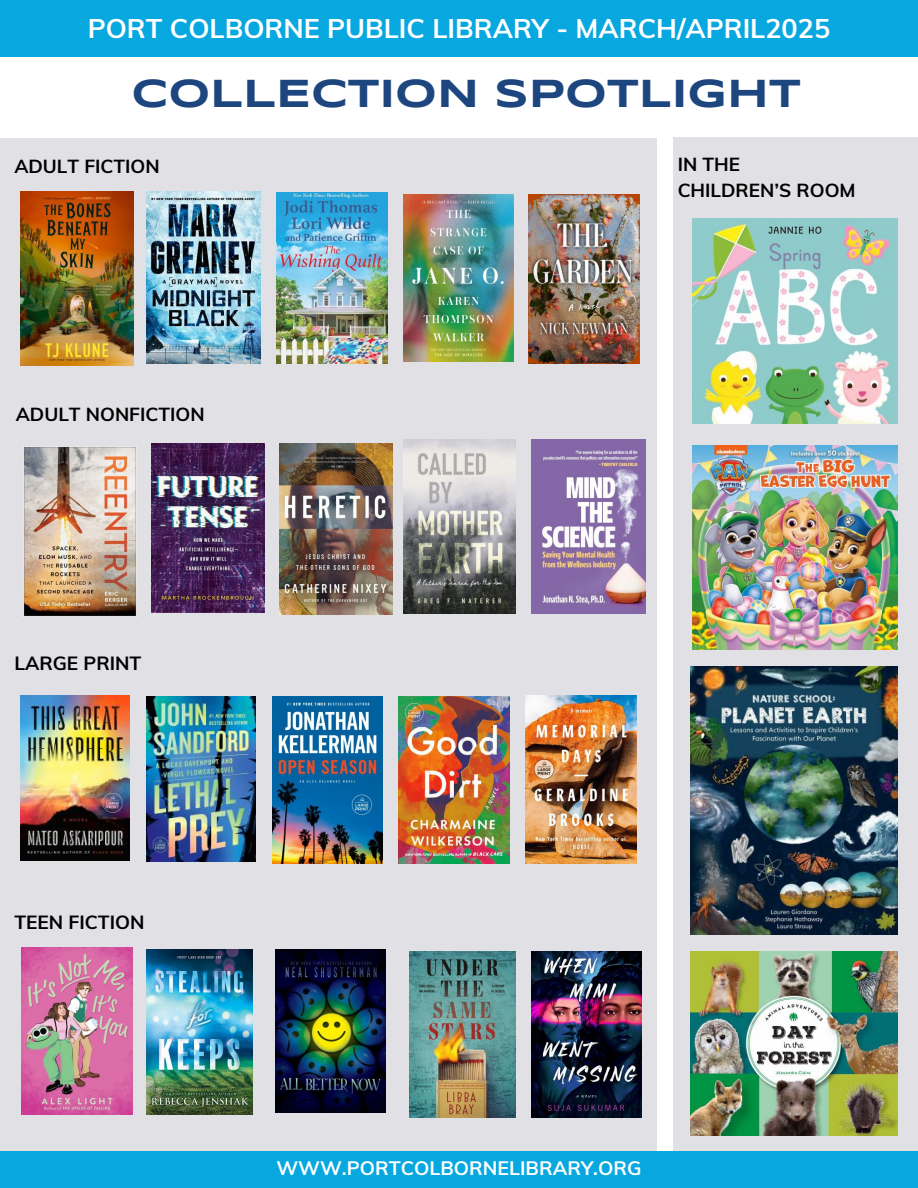
<style>
.page{position:relative;width:918px;height:1188px;background:#fff}
.page>*{position:absolute;margin:0;border:0;box-sizing:border-box;transform-origin:0 0}
.t1{font:700 40.5px "Syncopate";color:#1d467f}
.t2{font:700 27px "Muli";color:#fff}
.t3{font:700 19.5px "Muli";color:#fff}
.t4{font:700 19.2px "Muli";color:#000}
.t5{font:700 19.05px "Muli";color:#000}
.t6{font:700 18.9px "Muli";color:#000}
</style>
<div class="page">
<div style="left:0;top:138px;width:657px;height:1049px;background:#e1e1e5"></div>
<div style="left:673px;top:138px;width:245px;height:1050px;background:#e1e1e5"></div>
<div style="left:0;top:0;width:918px;height:56px;background:#07a7e0"></div>
<div style="left:0;top:1151px;width:918px;height:37px;background:#07a7e0"></div>
<img style="left:693px;top:218px;width:205px;height:205px">
<img style="left:693px;top:445px;width:205px;height:205px">
<img style="left:691px;top:667px;width:207px;height:267px">
<img style="left:691px;top:952px;width:207px;height:183px">
<img style="left:22px;top:948px;width:110px;height:166px">
<img style="left:21px;top:191px;width:112px;height:175px">
<img style="left:146px;top:191px;width:114px;height:172px">
<img style="left:276px;top:193px;width:112px;height:171px">
<img style="left:528px;top:195px;width:112px;height:169px">
<img style="left:404px;top:195px;width:110px;height:166px">
<img style="left:23px;top:446px;width:114px;height:170px">
<img style="left:152px;top:443px;width:112px;height:170px">
<img style="left:21px;top:696px;width:109px;height:165px">
<img style="left:280px;top:443px;width:112px;height:171px">
<img style="left:404px;top:440px;width:111px;height:173px">
<img style="left:146px;top:697px;width:110px;height:165px">
<img style="left:532px;top:440px;width:113px;height:173px">
<img style="left:272px;top:697px;width:110px;height:166px">
<img style="left:399px;top:697px;width:110px;height:166px">
<img style="left:526px;top:696px;width:110px;height:167px">
<img style="left:146px;top:950px;width:106px;height:164px">
<img style="left:409px;top:952px;width:107px;height:165px">
<img style="left:275px;top:949px;width:110px;height:164px">
<img style="left:532px;top:952px;width:110px;height:165px">
<h2 class="t2" style="left:88px;top:11px;width:744px">PORT COLBORNE PUBLIC LIBRARY - MARCH/APRIL2025</h2>
<p class="t1" style="left:132px;top:76px;width:671px">COLLECTION SPOTLIGHT</p>
<p class="t6" style="left:14px;top:154px;width:147px">ADULT FICTION</p>
<p class="t6" style="left:16px;top:402px;width:190px">ADULT NONFICTION</p>
<p class="t4" style="left:14px;top:651px;width:129px">LARGE PRINT</p>
<p class="t6" style="left:678px;top:152px;width:64px">IN THE</p>
<p class="t6" style="left:678px;top:178px;width:179px">CHILDREN’S ROOM</p>
<p class="t5" style="left:14px;top:910px;width:132px">TEEN FICTION</p>
<h1 class="t3" style="left:276px;top:1156px;width:367px">WWW.PORTCOLBORNELIBRARY.ORG</h1>
</div>
